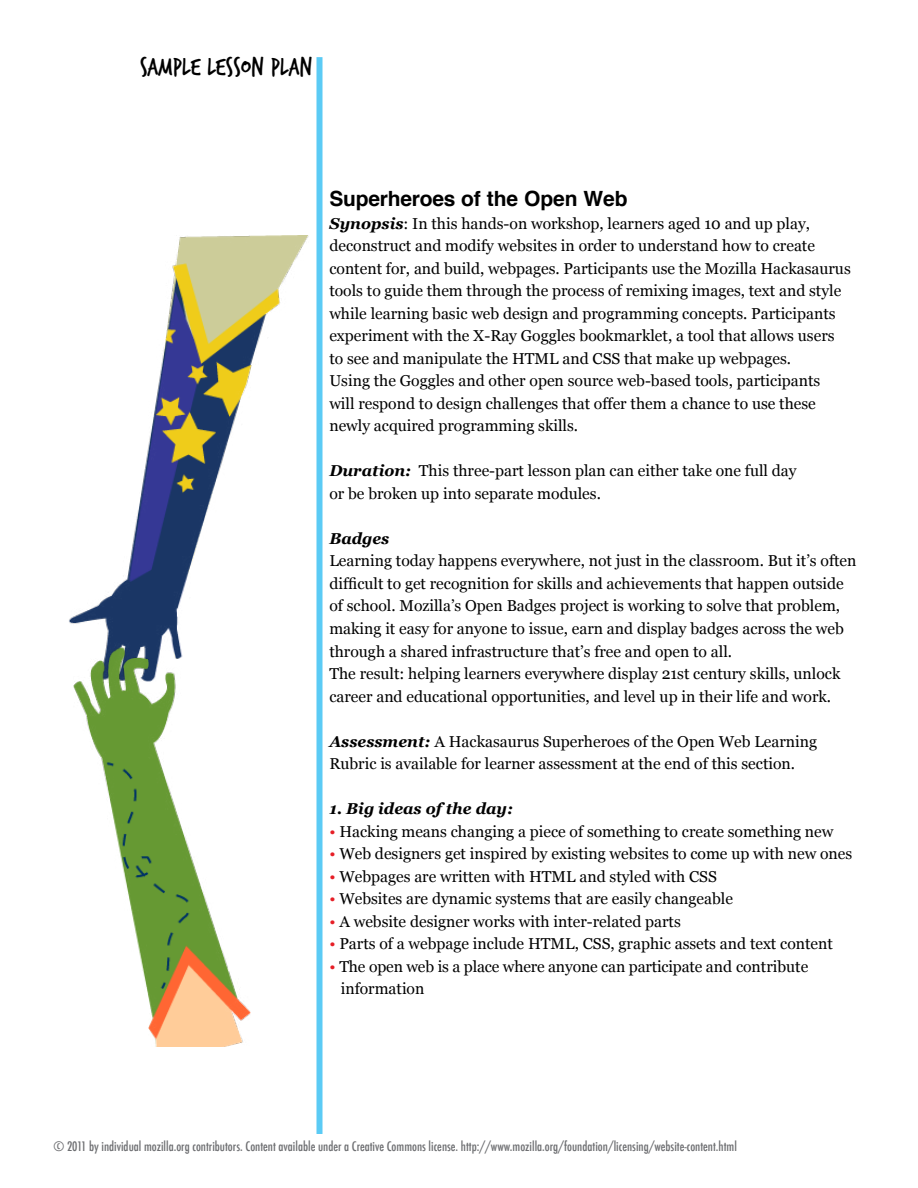
<style>
.page{position:relative;width:918px;height:1188px;background:#fff}
.page>*{position:absolute;margin:0;border:0;box-sizing:border-box;transform-origin:0 0}
.t1{font:27px "Trash Hand";color:#000}
.t2{font:700 21px "Helvetica";letter-spacing:-.01em;color:#000}
.t3{font:15.75px/22.5px "Georgia";color:#000}
.t4{font:italic 700 15.75px "Georgia";color:#000}
.t5{font:500 condensed 12.75px "Futura";color:#6d6e71}
.s1{font-weight:700;font-style:italic}
.s2{color:#e61e26}
</style>
<div class="page">
<div style="left:316px;top:57px;width:6px;height:1077px;background:#5bcbf5"></div>
<img style="left:69px;top:236px;width:248px;height:463px">
<img style="left:72px;top:642px;width:185px;height:405px">
<h1 class="t1" style="left:140px;top:54px;width:174px">SAMPLE LESSON PLAN</h1>
<h2 class="t2" style="left:329px;top:182px;width:300px">Superheroes of the Open Web</h2>
<p class="t3" style="left:329px;top:213px;width:523px"><span class="s1">Synopsis</span>: In this hands-on workshop, learners aged 10 and up play, deconstruct and modify websites in order to understand how to create content for, and build, webpages. Participants use the Mozilla Hackasaurus tools to guide them through the process of remixing images, text and style while learning basic web design and programming concepts. Participants experiment with the X-Ray Goggles bookmarklet, a tool that allows users to see and manipulate the HTML and CSS that make up webpages.<br>Using the Goggles and other open source web-based tools, participants<br>will respond to design challenges that offer them a chance to use these newly acquired programming skills.</p>
<p class="t3" style="left:329px;top:460px;width:469px"><span class="s1">Duration:</span> This three-part lesson plan can either take one full day or be broken up into separate modules.</p>
<p class="t4" style="left:329px;top:528px;width:61px">Badges</p>
<p class="t3" style="left:329px;top:550px;width:529px">Learning today happens everywhere, not just in the classroom. But it’s often difficult to get recognition for skills and achievements that happen outside of school. Mozilla’s Open Badges project is working to solve that problem, making it easy for anyone to issue, earn and display badges across the web through a shared infrastructure that’s free and open to all.<br>The result: helping learners everywhere display 21st century skills, unlock career and educational opportunities, and level up in their life and work.</p>
<p class="t3" style="left:329px;top:730px;width:489px"><span class="s1">Assessment:</span> A Hackasaurus Superheroes of the Open Web Learning<br>Rubric is available for learner assessment at the end of this section.</p>
<p class="t4" style="left:329px;top:798px;width:185px">1. Big ideas of the day:</p>
<p class="t3" style="left:329px;top:820px;width:506px"><span class="s2">•</span> Hacking means changing a piece of something to create something new</p>
<p class="t3" style="left:329px;top:843px;width:524px"><span class="s2">•</span> Web designers get inspired by existing websites to come up with new ones</p>
<p class="t3" style="left:329px;top:865px;width:389px"><span class="s2">•</span> Webpages are written with HTML and styled with CSS</p>
<p class="t3" style="left:329px;top:888px;width:405px"><span class="s2">•</span> Websites are dynamic systems that are easily changeable</p>
<p class="t3" style="left:329px;top:910px;width:353px"><span class="s2">•</span> A website designer works with inter-related parts</p>
<p class="t3" style="left:329px;top:933px;width:505px"><span class="s2">•</span> Parts of a webpage include HTML, CSS, graphic assets and text content</p>
<p class="t3" style="left:341px;top:955px;width:469px;text-indent:-11px"><span class="s2">•</span> The open web is a place where anyone can participate and contribute information</p>
<p class="t5" style="left:54px;top:1138px;width:685px">© 2011 by individual mozilla.org contributors. Content available under a Creative Commons license. http://www.mozilla.org/foundation/licensing/website-content.html</p>
</div>
